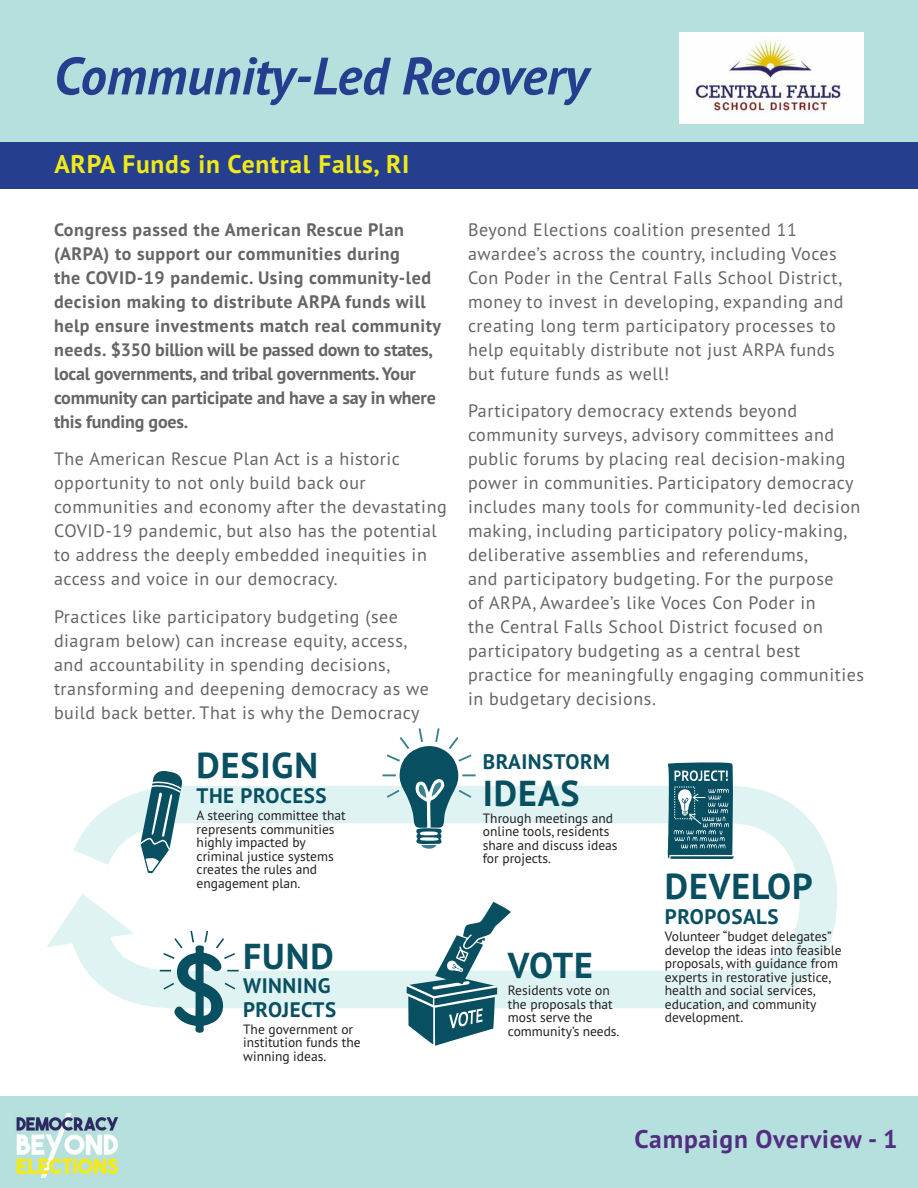
<style>
.page{position:relative;width:918px;height:1188px;background:#fff}
.page>*{position:absolute;margin:0;border:0;box-sizing:border-box;transform-origin:0 0}
.Section_Paragraph{font:italic 700 52.5px "PT Sans Pro";color:#253f8e}
.t1{font:700 36px "PT Sans Pro";letter-spacing:.025em;color:#085061}
.Lead_Paragraph{font:700 25.5px "PT Sans Pro";letter-spacing:.03em;color:#f1ea17}
.Lead_Paragraph-2{font:700 25.5px "PT Sans Pro";letter-spacing:.03em;color:#522e81}
.t2{font:700 21px "PT Sans Pro";letter-spacing:.025em;color:#085061}
.Body_Text{font:18px/24px "PT Sans Pro";letter-spacing:.03em;color:#656568}
.Body_Text-2{font:700 18px/24px "PT Sans Pro";letter-spacing:.03em;color:#656568}
.t3{font:13.5px/13.5px "PT Sans Pro";color:#231f20}
</style>
<div class="page">
<div style="left:0;top:1096px;width:918px;height:92px;background:#b6e0dd"></div>
<div style="left:0;top:0;width:918px;height:143px;background:#b6e0dd"></div>
<img style="left:16px;top:1114px;width:102px;height:64px">
<div style="left:0;top:143px;width:918px;height:46px;background:#253f8e"></div>
<img style="left:679px;top:32px;width:185px;height:92px">
<svg style="left:74px;top:786px;width:763px;height:222px"></svg>
<svg style="left:47px;top:893px;width:87px;height:54px"></svg>
<div style="left:174px;top:787px;width:15px;height:19px;background:#dff3f2"></div>
<svg style="left:160px;top:931px;width:79px;height:102px"></svg>
<svg style="left:407px;top:902px;width:104px;height:144px"></svg>
<svg style="left:668px;top:762px;width:66px;height:97px"></svg>
<svg style="left:382px;top:728px;width:94px;height:122px"></svg>
<svg style="left:139px;top:771px;width:44px;height:104px"></svg>
<p class="Section_Paragraph" style="left:54px;top:42px;width:536px">Community-Led Recovery</p>
<p class="Lead_Paragraph" style="left:54px;top:148px;width:357px">ARPA Funds in Central Falls, RI</p>
<p class="Body_Text-2" style="left:54px;top:217px;width:388px">Congress passed the American Rescue Plan (ARPA) to support our communities during<br>the COVID-19 pandemic. Using community-led decision making to distribute ARPA funds will help ensure investments match real community needs. $350 billion will be passed down to states, local governments, and tribal governments. Your community can participate and have a say in where this funding goes.</p>
<p class="Body_Text" style="left:54px;top:447px;width:394px">The American Rescue Plan Act is a historic opportunity to not only build back our communities and economy after the devastating COVID-19 pandemic, but also has the potential to address the deeply embedded inequities in access and voice in our democracy.</p>
<p class="Body_Text" style="left:54px;top:604px;width:376px">Practices like participatory budgeting (see diagram below) can increase equity, access, and accountability in spending decisions, transforming and deepening democracy as we build back better. That is why the Democracy</p>
<p class="t1" style="left:197px;top:742px;width:123px">DESIGN</p>
<p class="t2" style="left:197px;top:782px;width:132px">THE PROCESS</p>
<p class="t3" style="left:197px;top:808px;width:151px">A steering committee that represents communities highly impacted by criminal justice systems creates the rules and engagement plan.</p>
<p class="t1" style="left:243px;top:932px;width:92px">FUND</p>
<p class="t2" style="left:243px;top:971px;width:89px">WINNING</p>
<p class="t2" style="left:243px;top:995px;width:95px">PROJECTS</p>
<p class="t3" style="left:243px;top:1022px;width:112px">The government or</p>
<p class="t3" style="left:243px;top:1035px;width:119px">institution funds the</p>
<p class="t3" style="left:243px;top:1049px;width:85px">winning ideas.</p>
<p class="Body_Text" style="left:468px;top:217px;width:377px">Beyond Elections coalition presented 11 awardee’s across the country, including Voces Con Poder in the Central Falls School District, money to invest in developing, expanding and creating long term participatory processes to help equitably distribute not just ARPA funds but future funds as well!</p>
<p class="Body_Text" style="left:468px;top:399px;width:397px">Participatory democracy extends beyond community surveys, advisory committees and public forums by placing real decision-making power in communities. Participatory democracy includes many tools for community-led decision making, including participatory policy-making, deliberative assemblies and referendums,<br>and participatory budgeting. For the purpose<br>of ARPA, Awardee’s like Voces Con Poder in<br>the Central Falls School District focused on participatory budgeting as a central best practice for meaningfully engaging communities in budgetary decisions.</p>
<p class="t2" style="left:483px;top:748px;width:129px">BRAINSTORM</p>
<p class="t1" style="left:483px;top:770px;width:98px">IDEAS</p>
<p class="t3" style="left:483px;top:811px;width:132px">Through meetings and</p>
<p class="t3" style="left:483px;top:825px;width:128px">online tools, residents</p>
<p class="t3" style="left:483px;top:838px;width:136px">share and discuss ideas</p>
<p class="t3" style="left:483px;top:852px;width:70px">for projects.</p>
<p class="t1" style="left:508px;top:942px;width:86px">VOTE</p>
<p class="t3" style="left:508px;top:983px;width:103px">Residents vote on</p>
<p class="t3" style="left:508px;top:997px;width:106px">the proposals that</p>
<p class="t3" style="left:508px;top:1010px;width:86px">most serve the</p>
<p class="t3" style="left:508px;top:1024px;width:113px">community’s needs.</p>
<p class="t1" style="left:665px;top:863px;width:149px">DEVELOP</p>
<p class="t2" style="left:665px;top:903px;width:115px">PROPOSALS</p>
<p class="t3" style="left:665px;top:929px;width:178px">Volunteer “budget delegates” develop the ideas into feasible proposals, with guidance from experts in restorative justice, health and social services, education, and community development.</p>
<p class="Lead_Paragraph-2" style="left:635px;top:1123px;width:265px">Campaign Overview - 1</p>
</div>
